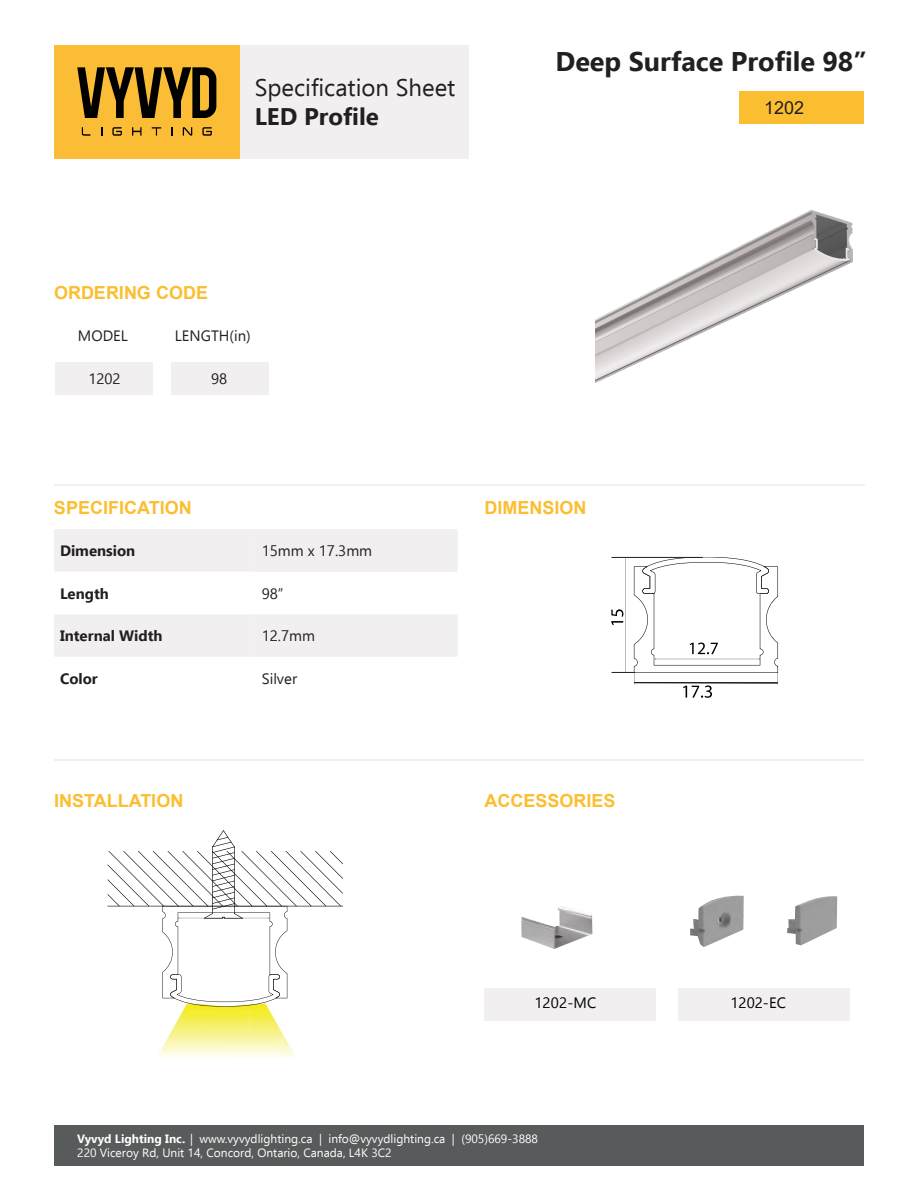
<style>
.page{position:relative;width:918px;height:1188px;background:#fff}
.page>*{position:absolute;margin:0;border:0;box-sizing:border-box;transform-origin:0 0}
.t1{font:700 27px "Ebrima";color:#221f1f}
.t2{font:24px "Ebrima";color:#221f1f}
.t3{font:700 24px "Ebrima";color:#221f1f}
.t4{font:700 18px "Arial";color:#fcbe31}
.t5{font:18px "Arial";color:#221f1f}
.t6{font:15px "Ebrima";color:#221f1f}
.t7{font:700 15px "Ebrima";color:#221f1f}
.t8{font:15px "Ebrima";letter-spacing:.01em;color:#000}
.t9{font:12px/14.4px "Ebrima";color:#fff}
.s1{font-weight:700}
</style>
<div class="page">
<div style="left:54px;top:45px;width:186px;height:113px;background:#fbbd35"></div>
<svg style="left:77px;top:67px;width:139px;height:51px"></svg>
<svg style="left:112px;top:127px;width:10px;height:9px"></svg>
<svg style="left:202px;top:127px;width:10px;height:9px"></svg>
<svg style="left:183px;top:127px;width:9px;height:9px"></svg>
<svg style="left:82px;top:127px;width:9px;height:9px"></svg>
<svg style="left:132px;top:127px;width:10px;height:9px"></svg>
<svg style="left:171px;top:127px;width:2px;height:9px"></svg>
<svg style="left:152px;top:127px;width:9px;height:9px"></svg>
<div style="left:240px;top:45px;width:229px;height:113px;background:#f1efef"></div>
<div style="left:54px;top:1125px;width:810px;height:40px;background:#585b5b"></div>
<svg style="left:54px;top:529px;width:403px;height:128px"></svg>
<div style="left:56px;top:362px;width:97px;height:32px;background:#f1eff0"></div>
<div style="left:171px;top:362px;width:97px;height:32px;background:#f1eff0"></div>
<hr style="left:54px;top:484px;width:810px;height:2px;background:#f1eff0">
<hr style="left:54px;top:760px;width:810px;height:1px;background:#f1eff0">
<div style="left:740px;top:91px;width:124px;height:33px;background:#fcbe31"></div>
<div style="left:485px;top:988px;width:171px;height:33px;background:#f1eff0"></div>
<div style="left:678px;top:988px;width:171px;height:33px;background:#f1eff0"></div>
<img style="left:690px;top:896px;width:54px;height:51px">
<svg style="left:611px;top:557px;width:167px;height:141px"></svg>
<hr style="left:612px;top:557px;width:91px;height:1px;background:#231f20">
<img style="left:595px;top:210px;width:258px;height:173px">
<img style="left:521px;top:906px;width:71px;height:43px">
<img style="left:787px;top:896px;width:50px;height:49px">
<img style="left:159px;top:1007px;width:135px;height:50px">
<svg style="left:107px;top:830px;width:236px;height:177px"></svg>
<h2 class="t2" style="left:255px;top:70px;width:202px">Specification Sheet</h2>
<h2 class="t3" style="left:255px;top:97px;width:126px">LED Profile</h2>
<h3 class="t4" style="left:54px;top:280px;width:156px">ORDERING CODE</h3>
<p class="t6" style="left:78px;top:324px;width:51px">MODEL</p>
<p class="t6" style="left:175px;top:324px;width:77px">LENGTH(in)</p>
<p class="t6" style="left:88px;top:367px;width:34px">1202</p>
<p class="t6" style="left:211px;top:367px;width:18px">98</p>
<h1 class="t1" style="left:555px;top:40px;width:313px">Deep Surface Profile 98”</h1>
<h3 class="t5" style="left:764px;top:95px;width:42px">1202</h3>
<h3 class="t4" style="left:54px;top:495px;width:139px">S P E C FI CI A T OI N</h3>
<h3 class="t4" style="left:484px;top:495px;width:104px">D MI E N S OI N</h3>
<p class="t7" style="left:60px;top:539px;width:77px">Dimension</p>
<p class="t6" style="left:262px;top:540px;width:112px">15mm x 17.3mm</p>
<p class="t7" style="left:60px;top:581px;width:51px">Length</p>
<p class="t6" style="left:262px;top:582px;width:23px">98”</p>
<p class="t7" style="left:60px;top:624px;width:104px">Internal Width</p>
<p class="t6" style="left:262px;top:625px;width:55px">12.7mm</p>
<p class="t7" style="left:60px;top:667px;width:39px">Color</p>
<p class="t6" style="left:262px;top:667px;width:37px">Silver</p>
<h3 class="t4" style="left:54px;top:788px;width:131px">NI S AT L L A T OI N</h3>
<h3 class="t4" style="left:484px;top:788px;width:133px">A C C E S S O R EI S</h3>
<p class="t8" style="left:534px;top:991px;width:64px">1202-MC</p>
<p class="t8" style="left:730px;top:991px;width:57px">1202-EC</p>
<p class="t9" style="left:77px;top:1131px;width:462px"><span class="s1">Vyvyd Lighting Inc.</span> | www.vyvydlighting.ca | info@vyvydlighting.ca | (905)669-3888<br>220 Viceroy Rd, Unit 14, Concord, Ontario, Canada, L4K 3C2</p>
</div>
